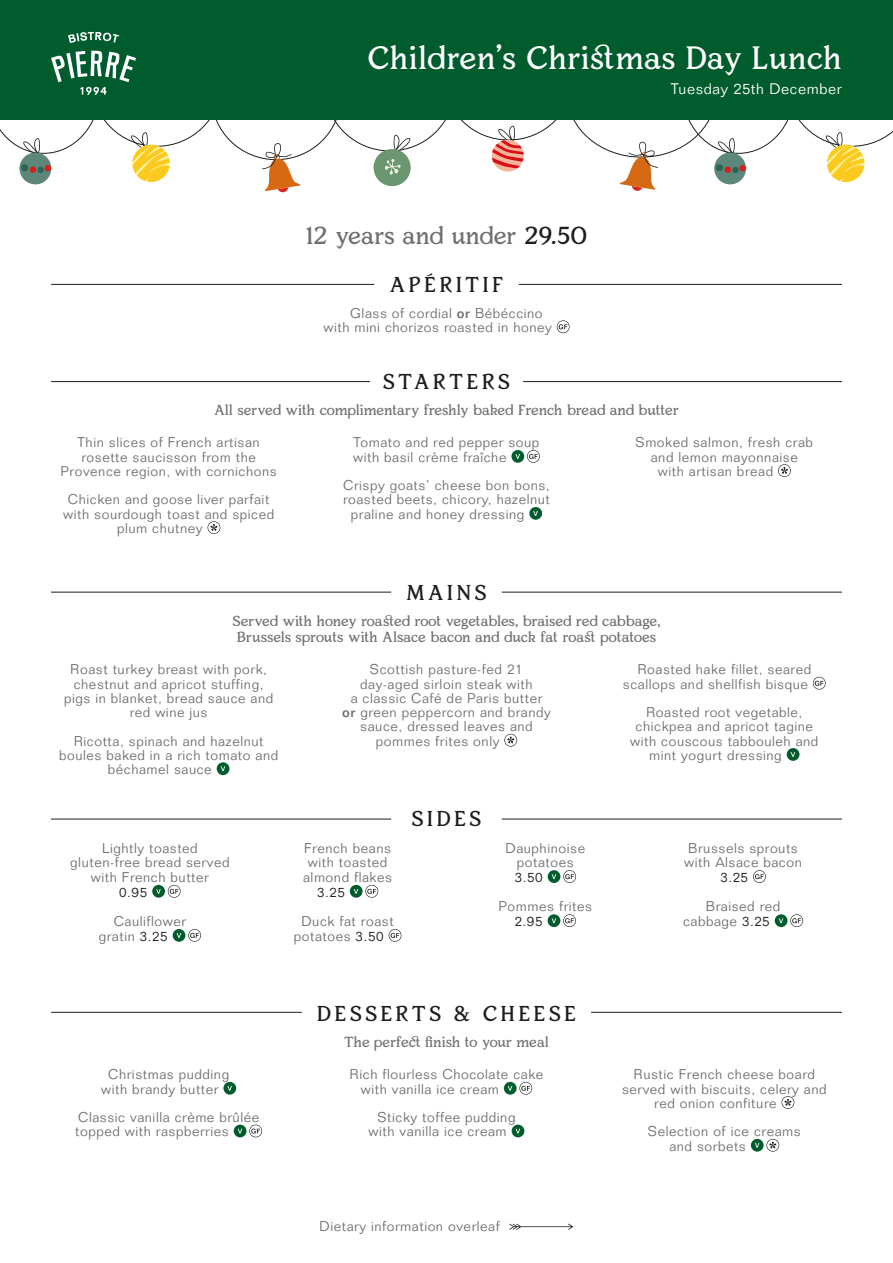
<style>
.page{position:relative;width:893px;height:1263px;background:#fff}
.page>*{position:absolute;margin:0;border:0;box-sizing:border-box;transform-origin:0 0}
.t1{font:31.5px "Voltaire Serif";color:#fff}
.t2{font:24px "Voltaire Serif";letter-spacing:-.015em;color:#706f6f}
.t3{font:21px "Voltaire Serif";letter-spacing:.15em;color:#1d1d1b}
.t4{font:300 15px "Folio Std";letter-spacing:.045em;color:#fff}
.t5{font:14.25px/16.2px "Voltaire Serif";letter-spacing:-.015em;color:#706f6f;text-align:center}
.t6{font:300 13.8px/14.2px "Folio Std";letter-spacing:.04em;color:#706f6f}
.t7{font:300 13.5px "Folio Std";letter-spacing:.05em;color:#1d1d1b}
.s1{color:#1d1d1b}
.s2{font-weight:500}
.s3{font-size:13.5px;color:#1d1d1b}
</style>
<div class="page">
<svg style="left:620px;top:142px;width:38px;height:49px"></svg>
<svg style="left:262px;top:143px;width:38px;height:49px"></svg>
<svg style="left:373px;top:135px;width:39px;height:52px"></svg>
<svg style="left:490px;top:126px;width:36px;height:46px"></svg>
<svg style="left:787px;top:119px;width:106px;height:63px"></svg>
<svg style="left:718px;top:138px;width:17px;height:16px"></svg>
<div style="left:714px;top:153px;width:32px;height:31px;background:#5c877a;border-radius:50%"></div>
<div style="left:716px;top:164px;width:7px;height:7px;background:#2b6655;border-radius:50%"></div>
<div style="left:725px;top:166px;width:6px;height:7px;background:#db1e15;border-radius:50%"></div>
<div style="left:732px;top:167px;width:7px;height:6px;background:#2b6655;border-radius:50%"></div>
<div style="left:739px;top:165px;width:7px;height:6px;background:#db1e15;border-radius:50%"></div>
<div style="left:0;top:0;width:893px;height:119px;background:#005c2d"></div>
<svg style="left:0;top:31px;width:172px;height:153px"></svg>
<svg style="left:557px;top:320px;width:12px;height:13px"></svg>
<svg style="left:557px;top:321px;width:12px;height:12px"></svg>
<svg style="left:559px;top:324px;width:8px;height:5px"></svg>
<svg style="left:217px;top:762px;width:12px;height:13px"></svg>
<svg style="left:504px;top:734px;width:13px;height:12px"></svg>
<svg style="left:505px;top:734px;width:12px;height:12px"></svg>
<svg style="left:507px;top:736px;width:7px;height:7px"></svg>
<svg style="left:813px;top:677px;width:13px;height:12px"></svg>
<svg style="left:813px;top:677px;width:12px;height:12px"></svg>
<svg style="left:815px;top:681px;width:8px;height:5px"></svg>
<svg style="left:787px;top:748px;width:12px;height:13px"></svg>
<svg style="left:223px;top:1082px;width:13px;height:12px"></svg>
<div style="left:249px;top:1124px;width:13px;height:13px;background:#d1d1d1;border-radius:50%"></div>
<svg style="left:250px;top:1125px;width:12px;height:12px"></svg>
<svg style="left:234px;top:1124px;width:26px;height:13px"></svg>
<svg style="left:504px;top:1082px;width:26px;height:12px"></svg>
<svg style="left:512px;top:1124px;width:12px;height:13px"></svg>
<svg style="left:782px;top:1096px;width:12px;height:13px"></svg>
<svg style="left:782px;top:1097px;width:12px;height:11px"></svg>
<svg style="left:784px;top:1099px;width:7px;height:6px"></svg>
<svg style="left:751px;top:1139px;width:25px;height:12px"></svg>
<hr style="left:51px;top:284px;width:323px;height:1px;background:#1d1d1b">
<hr style="left:519px;top:284px;width:323px;height:1px;background:#1d1d1b">
<hr style="left:51px;top:592px;width:340px;height:1px;background:#1d1d1b">
<hr style="left:502px;top:592px;width:340px;height:1px;background:#1d1d1b">
<svg style="left:208px;top:521px;width:12px;height:13px"></svg>
<svg style="left:208px;top:522px;width:12px;height:11px"></svg>
<svg style="left:210px;top:524px;width:7px;height:7px"></svg>
<svg style="left:511px;top:450px;width:27px;height:13px"></svg>
<svg style="left:529px;top:507px;width:13px;height:13px"></svg>
<svg style="left:778px;top:464px;width:13px;height:13px"></svg>
<div style="left:779px;top:465px;width:11px;height:11px;background:#fff;border-radius:50%"></div>
<svg style="left:781px;top:467px;width:7px;height:7px"></svg>
<hr style="left:51px;top:381px;width:319px;height:1px;background:#1d1d1b">
<hr style="left:523px;top:381px;width:319px;height:1px;background:#1d1d1b">
<svg style="left:509px;top:1223px;width:64px;height:7px"></svg>
<hr style="left:51px;top:819px;width:340px;height:1px;background:#1d1d1b">
<hr style="left:502px;top:819px;width:340px;height:1px;background:#1d1d1b">
<svg style="left:168px;top:885px;width:13px;height:13px"></svg>
<svg style="left:168px;top:885px;width:12px;height:12px"></svg>
<svg style="left:152px;top:885px;width:26px;height:13px"></svg>
<svg style="left:173px;top:929px;width:26px;height:13px"></svg>
<svg style="left:350px;top:885px;width:26px;height:13px"></svg>
<svg style="left:389px;top:929px;width:12px;height:13px"></svg>
<svg style="left:389px;top:929px;width:12px;height:12px"></svg>
<svg style="left:391px;top:933px;width:8px;height:5px"></svg>
<svg style="left:548px;top:870px;width:26px;height:13px"></svg>
<svg style="left:548px;top:914px;width:26px;height:13px"></svg>
<svg style="left:753px;top:870px;width:13px;height:13px"></svg>
<div style="left:754px;top:871px;width:11px;height:11px;background:#fff;border-radius:50%"></div>
<svg style="left:755px;top:874px;width:9px;height:5px"></svg>
<svg style="left:775px;top:914px;width:26px;height:13px"></svg>
<hr style="left:51px;top:1012px;width:251px;height:1px;background:#1d1d1b">
<hr style="left:591px;top:1012px;width:251px;height:1px;background:#1d1d1b">
<h1 class="t1" style="left:368px;top:39px;width:476px">Children's Christmas Day Lunch</h1>
<p class="t4" style="left:671px;top:80px;width:173px">Tuesday 25th December</p>
<h2 class="t2" style="left:306px;top:222px;width:283px">12 years and under <span class="s1">29.50</span></h2>
<h3 class="t3" style="left:389px;top:272px;width:116px">APÉRITIF</h3>
<p class="t6" style="left:323px;top:306px;width:230px;text-indent:27px">Glass of cordial <span class="s2">or</span> Bébéccino with mini chorizos roasted in honey</p>
<h3 class="t3" style="left:383px;top:369px;width:129px">STARTERS</h3>
<p class="t5" style="left:214px;top:403px;width:466px">All served with complimentary freshly baked French bread and butter</p>
<p class="t6" style="left:61px;top:435px;width:218px;text-align:center">Thin slices of French artisan rosette saucisson from the<br>Provence region, with cornichons</p>
<p class="t6" style="left:68px;top:492px;width:203px">Chicken and goose liver parfait</p>
<p class="t6" style="left:63px;top:507px;width:212px">with sourdough toast and spiced</p>
<p class="t6" style="left:117px;top:521px;width:87px">plum chutney</p>
<p class="t6" style="left:353px;top:435px;width:188px">Tomato and red pepper soup with basil crème fraîche</p>
<p class="t6" style="left:343px;top:478px;width:208px">Crispy goats’ cheese bon bons,</p>
<p class="t6" style="left:343px;top:492px;width:208px">roasted beets, chicory, hazelnut</p>
<p class="t6" style="left:351px;top:507px;width:175px">praline and honey dressing</p>
<h3 class="t3" style="left:406px;top:580px;width:82px">MAINS</h3>
<p class="t6" style="left:635px;top:435px;width:179px">Smoked salmon, fresh crab</p>
<p class="t6" style="left:651px;top:450px;width:149px">and lemon mayonnaise</p>
<p class="t6" style="left:658px;top:464px;width:117px">with artisan bread</p>
<p class="t5" style="left:232px;top:613px;width:430px">Served with honey roasted root vegetables, braised red cabbage,<br>Brussels sprouts with Alsace bacon and duck fat roast potatoes</p>
<p class="t6" style="left:64px;top:662px;width:211px;text-align:center">Roast turkey breast with pork, chestnut and apricot stuffing, pigs in blanket, bread sauce and red wine jus</p>
<p class="t6" style="left:74px;top:733px;width:191px">Ricotta, spinach and hazelnut</p>
<p class="t6" style="left:59px;top:748px;width:221px">boules baked in a rich tomato and</p>
<p class="t6" style="left:108px;top:762px;width:105px">béchamel sauce</p>
<p class="t6" style="left:70px;top:840px;width:161px;line-height:14.7px;text-align:center">Lightly toasted gluten-free bread served with French butter</p>
<p class="t7" style="left:119px;top:884px;width:30px">0.95</p>
<p class="t6" style="left:99px;top:914px;width:89px;line-height:14.7px;text-indent:15px">Cauliflower gratin <span class="s3">3.25</span></p>
<p class="t6" style="left:370px;top:662px;width:155px">Scottish pasture-fed 21</p>
<p class="t6" style="left:360px;top:676px;width:174px">day-aged sirloin steak with</p>
<p class="t6" style="left:351px;top:691px;width:193px">a classic Café de Paris butter</p>
<p class="t6" style="left:342px;top:705px;width:210px"><span class="s2">or</span> green peppercorn and brandy</p>
<p class="t6" style="left:360px;top:719px;width:174px">sauce, dressed leaves and</p>
<p class="t6" style="left:376px;top:733px;width:125px">pommes frites only</p>
<p class="t6" style="left:303px;top:840px;width:90px;line-height:14.7px;text-align:center">French beans with toasted almond flakes</p>
<p class="t7" style="left:317px;top:884px;width:29px">3.25</p>
<p class="t6" style="left:294px;top:914px;width:101px;line-height:14.7px;text-indent:8px">Duck fat roast potatoes <span class="s3">3.50</span></p>
<h3 class="t3" style="left:412px;top:807px;width:71px">SIDES</h3>
<p class="t6" style="left:506px;top:840px;width:81px;line-height:14.7px;text-align:center">Dauphinoise potatoes</p>
<p class="t7" style="left:515px;top:869px;width:30px">3.50</p>
<p class="t6" style="left:499px;top:899px;width:95px">Pommes frites</p>
<p class="t7" style="left:515px;top:913px;width:29px">2.95</p>
<p class="t6" style="left:101px;top:1067px;width:130px;text-indent:7px">Christmas pudding with brandy butter</p>
<p class="t6" style="left:75px;top:1110px;width:185px">Classic vanilla crème brûlée topped with raspberries</p>
<h3 class="t3" style="left:317px;top:1001px;width:261px">DESSERTS &amp; CHEESE</h3>
<p class="t5" style="left:344px;top:1035px;width:206px">The perfect finish to your meal</p>
<p class="t6" style="left:361px;top:1067px;width:184px;text-indent:-11px">Rich flourless Chocolate cake with vanilla ice cream</p>
<p class="t6" style="left:369px;top:1110px;width:148px;text-indent:9px">Sticky toffee pudding with vanilla ice cream</p>
<p class="t6" style="left:320px;top:1219px;width:182px">Dietary information overleaf</p>
<p class="t6" style="left:623px;top:662px;width:190px;text-align:right">Roasted hake fillet, seared scallops and shellfish bisque</p>
<p class="t6" style="left:646px;top:705px;width:158px">Roasted root vegetable,</p>
<p class="t6" style="left:636px;top:719px;width:179px">chickpea and apricot tagine</p>
<p class="t6" style="left:630px;top:733px;width:190px">with couscous tabbouleh and</p>
<p class="t6" style="left:649px;top:748px;width:134px">mint yogurt dressing</p>
<p class="t6" style="left:684px;top:840px;width:119px;line-height:14.7px">Brussels sprouts with Alsace bacon</p>
<p class="t7" style="left:720px;top:869px;width:29px">3.25</p>
<p class="t6" style="left:683px;top:899px;width:99px;line-height:14.7px;text-indent:23px">Braised red cabbage <span class="s3">3.25</span></p>
<p class="t6" style="left:634px;top:1067px;width:183px">Rustic French cheese board</p>
<p class="t6" style="left:622px;top:1081px;width:206px">served with biscuits, celery and</p>
<p class="t6" style="left:654px;top:1096px;width:124px">red onion confiture</p>
<p class="t6" style="left:669px;top:1124px;width:133px;text-indent:-21px">Selection of ice creams and sorbets</p>
</div>
